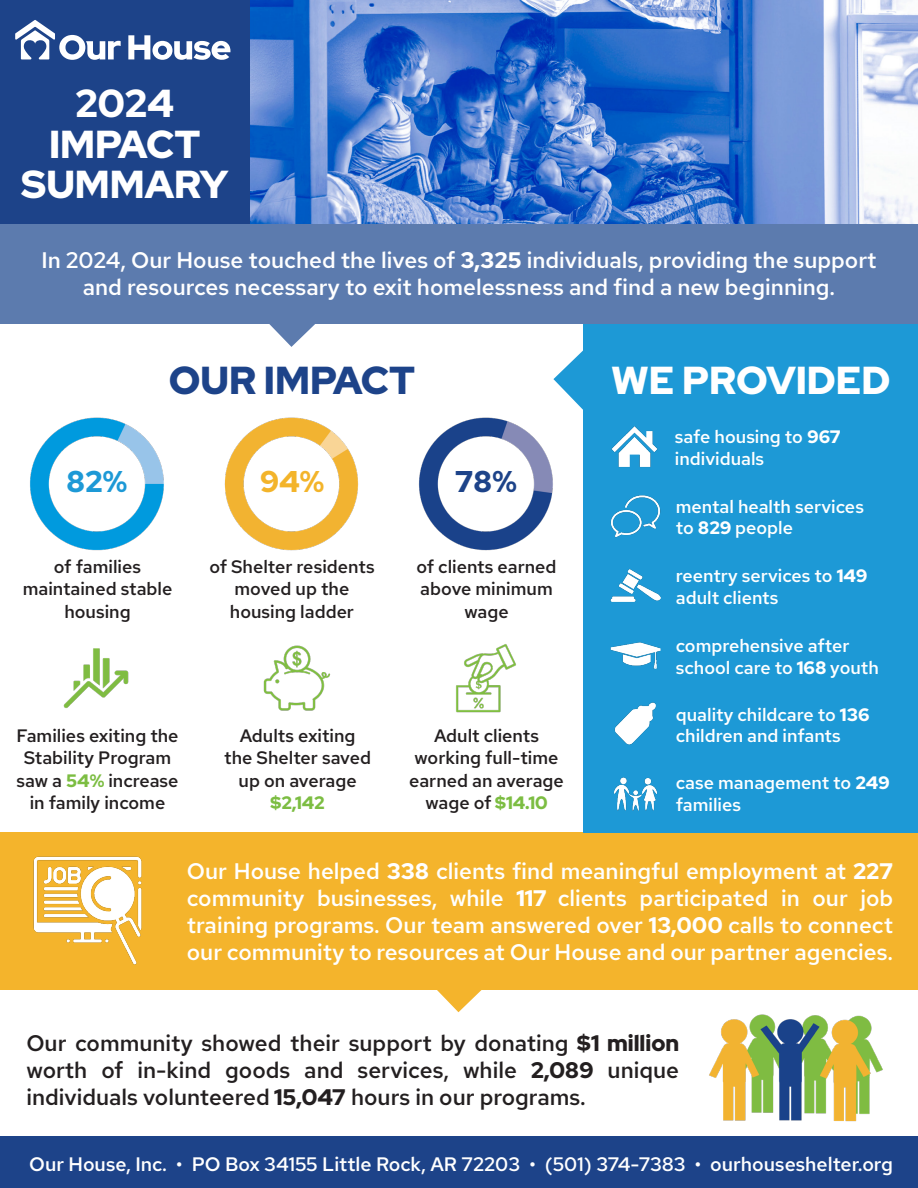
<style>
.page{position:relative;width:918px;height:1188px;background:#fff}
.page>*{position:absolute;margin:0;border:0;box-sizing:border-box;transform-origin:0 0}
.t1{font:900 39px/40.5px "Red Hat Display";color:#fff;text-align:center}
.t2{font:900 39px "Red Hat Display";color:#1d4389}
.t3{font:900 30px "Red Hat Display";color:#1d99d6}
.t4{font:900 30px "Red Hat Display";color:#f3b42a}
.t5{font:900 30px "Red Hat Display";color:#1d4389}
.t6{font:500 22.5px/27px "Red Hat Text";color:#fff;text-align:center}
.t7{font:500 22.5px/27px "Red Hat Text";color:#231f20;text-align:justify}
.t8{font:500 19.5px "Red Hat Text";color:#fff}
.t9{font:500 18px/22.5px "Red Hat Text";color:#231f20;text-align:center}
.t10{font:500 18px/21.6px "Red Hat Text";color:#fff}
.s1{font-weight:700}
.s2{font-family:"Red Hat Display";font-weight:900;color:#7cbd42}
.s3{font-family:"Red Hat Display";font-weight:900}
</style>
<div class="page">
<svg style="left:553px;top:349px;width:31px;height:61px"></svg>
<div style="left:0;top:832px;width:918px;height:157px;background:#f4b42c"></div>
<div style="left:0;top:224px;width:918px;height:100px;background:#5c7bae"></div>
<div style="left:0;top:1136px;width:918px;height:52px;background:#1d4389"></div>
<img style="left:249px;top:0;width:669px;height:224px">
<div style="left:0;top:0;width:249px;height:224px;background:#1d4389"></div>
<svg style="left:269px;top:324px;width:46px;height:23px"></svg>
<img style="left:703px;top:989px;width:187px;height:133px">
<svg style="left:428px;top:989px;width:62px;height:23px"></svg>
<div style="left:584px;top:324px;width:334px;height:508px;background:#1d99d6"></div>
<img style="left:611px;top:426px;width:47px;height:41px">
<img style="left:610px;top:495px;width:51px;height:43px">
<img style="left:610px;top:569px;width:51px;height:33px">
<img style="left:610px;top:642px;width:51px;height:27px">
<img style="left:614px;top:702px;width:42px;height:43px">
<img style="left:614px;top:777px;width:44px;height:34px">
<img style="left:33px;top:856px;width:109px;height:109px">
<svg style="left:15px;top:20px;width:106px;height:40px"></svg>
<svg style="left:128px;top:35px;width:102px;height:25px"></svg>
<img style="left:263px;top:645px;width:68px;height:66px">
<img style="left:63px;top:648px;width:66px;height:60px">
<img style="left:456px;top:644px;width:60px;height:69px">
<img style="left:30px;top:417px;width:134px;height:134px">
<img style="left:418px;top:394px;width:161px;height:157px">
<img style="left:224px;top:417px;width:135px;height:134px">
<p class="t1" style="left:75px;top:82px;width:101px">2024</p>
<p class="t1" style="left:21px;top:123px;width:208px">IMPACT<br>SUMMARY</p>
<p class="t6" style="left:41px;top:246px;width:837px">In 2024, Our House touched the lives of <span class="s1">3,325</span> individuals, providing the support and resources necessary to exit homelessness and find a new beginning.</p>
<p class="t2" style="left:169px;top:355px;width:248px">OUR IMPACT</p>
<p class="t3" style="left:66px;top:462px;width:63px">82%</p>
<p class="t4" style="left:260px;top:462px;width:66px">94%</p>
<p class="t5" style="left:455px;top:462px;width:63px">78%</p>
<p class="t9" style="left:23px;top:555px;width:151px">of families maintained stable housing</p>
<p class="t9" style="left:416px;top:555px;width:142px">of clients earned above minimum wage</p>
<p class="t9" style="left:209px;top:555px;width:167px">of Shelter residents moved up the housing ladder</p>
<p class="t9" style="left:16px;top:724px;width:164px">Families exiting the<br>Stability Program saw a <span class="s2">54%</span> increase in family income</p>
<p class="t9" style="left:409px;top:724px;width:156px">Adult clients working full-time earned an average wage of <span class="s2">$14.10</span></p>
<p class="t9" style="left:224px;top:724px;width:148px">Adults exiting the Shelter saved up on average <span class="s2">$2,142</span></p>
<p class="t1" style="left:611px;top:359px;width:281px">WE PROVIDED</p>
<p class="t10" style="left:675px;top:426px;width:167px">safe housing to <span class="s3">967 </span>individuals</p>
<p class="t10" style="left:676px;top:495px;width:190px">mental health services</p>
<p class="t10" style="left:676px;top:517px;width:119px">to <span class="s3">829</span> people</p>
<p class="t10" style="left:676px;top:565px;width:193px">reentry services to <span class="s3">149 </span>adult clients</p>
<p class="t10" style="left:676px;top:635px;width:205px">comprehensive after school care to <span class="s3">168</span> youth</p>
<p class="t10" style="left:676px;top:703px;width:195px">quality childcare to <span class="s3">136 </span>children and infants</p>
<p class="t10" style="left:676px;top:772px;width:215px">case management to <span class="s3">249 </span>families</p>
<p class="t6" style="left:187px;top:858px;width:708px;text-align:justify">Our House helped <span class="s3">338</span> clients find meaningful employment at <span class="s3">227 </span>community businesses, while <span class="s3">117</span> clients participated in our job training programs. Our team answered over <span class="s1">13,000</span> calls to connect our community to resources at Our House and our partner agencies.</p>
<p class="t7" style="left:26px;top:1029px;width:654px">Our community showed their support by donating <span class="s3">$1 million </span>worth of in-kind goods and services, while <span class="s3">2,089</span> unique individuals volunteered <span class="s3">15,047</span> hours in our programs.</p>
<p class="t8" style="left:29px;top:1151px;width:865px">Our House, Inc. • PO Box 34155 Little Rock, AR 72203 • (501) 374-7383 • ourhouseshelter.org</p>
</div>
